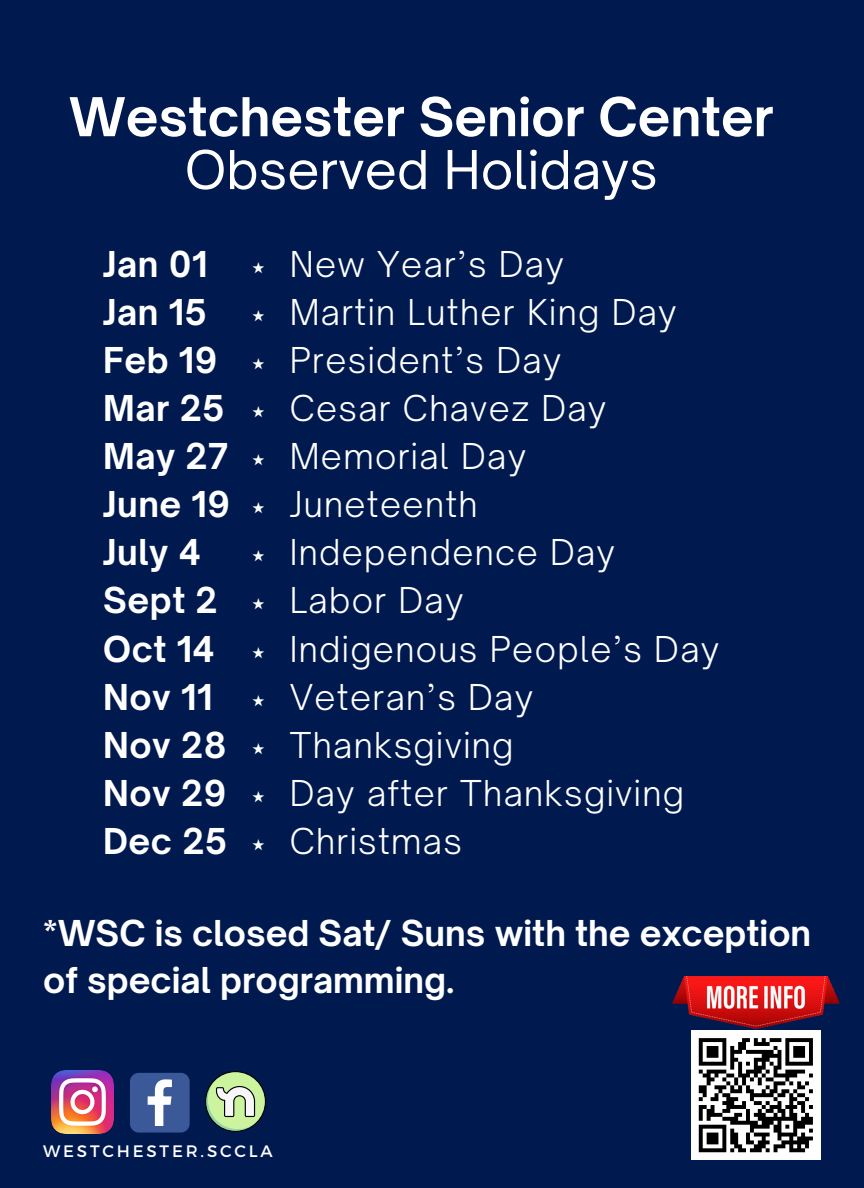
<style>
.page{position:relative;width:864px;height:1188px;background:#001a50}
.page>*{position:absolute;margin:0;border:0;box-sizing:border-box;transform-origin:0 0}
.t1{font:700 51.15px/52.8px "Open Sauce One";color:#fff;text-align:center}
.t2{font:300 34.2px "Open Sauce One";letter-spacing:.04em;color:#fff}
.t3{font:700 34.2px/47.2px "Open Sauce One";color:#fff}
.t4{font:16.65px "Montserrat";letter-spacing:.17em;color:#fff}
.s1{font-weight:400}
.s2{font-family:"Free Sans";font-weight:400}
</style>
<div class="page">
<img style="left:51px;top:1071px;width:62px;height:62px">
<svg style="left:130px;top:1073px;width:60px;height:60px;background:#5871a5"></svg>
<svg style="left:205px;top:1071px;width:61px;height:61px"></svg>
<div style="left:691px;top:1030px;width:130px;height:130px;background:#fff"></div>
<svg style="left:698px;top:1038px;width:115px;height:115px"></svg>
<img style="left:673px;top:977px;width:166px;height:51px">
<p class="t1" style="left:69px;top:90px;width:706px">Westchester Senior Center<br><span class="s1">Observed Holidays</span></p>
<h1 class="t3" style="left:103px;top:240px;width:106px">Jan 01</h1>
<h2 class="t3" style="left:103px;top:288px;width:105px">Jan 15</h2>
<h3 class="t2" style="left:250px;top:243px;width:315px"><span class="s2">⋆</span> New Year’s Day</h3>
<h2 class="t2" style="left:250px;top:291px;width:428px"><span class="s2">⋆</span> Martin Luther King Day</h2>
<h3 class="t3" style="left:103px;top:336px;width:116px">Feb 19</h3>
<h2 class="t2" style="left:250px;top:339px;width:313px"><span class="s2">⋆</span> President’s Day</h2>
<h3 class="t3" style="left:103px;top:384px;width:123px">Mar 25</h3>
<h2 class="t2" style="left:250px;top:387px;width:358px"><span class="s2">⋆</span> Cesar Chavez Day</h2>
<h3 class="t3" style="left:103px;top:433px;width:127px">May 27</h3>
<h2 class="t2" style="left:250px;top:435px;width:277px"><span class="s2">⋆</span> Memorial Day</h2>
<h3 class="t3" style="left:103px;top:481px;width:128px">June 19</h3>
<h2 class="t2" style="left:250px;top:483px;width:229px"><span class="s2">⋆</span> Juneteenth</h2>
<h3 class="t3" style="left:103px;top:529px;width:99px">July 4</h3>
<h2 class="t2" style="left:250px;top:531px;width:366px"><span class="s2">⋆</span> Independence Day</h2>
<h3 class="t3" style="left:103px;top:577px;width:116px">Sept 2</h3>
<h2 class="t2" style="left:250px;top:579px;width:215px"><span class="s2">⋆</span> Labor Day</h2>
<h3 class="t3" style="left:103px;top:625px;width:113px">Oct 14</h3>
<h2 class="t2" style="left:250px;top:627px;width:470px"><span class="s2">⋆</span> Indigenous People’s Day</h2>
<h3 class="t3" style="left:103px;top:673px;width:111px">Nov 11</h3>
<h2 class="t2" style="left:250px;top:676px;width:284px"><span class="s2">⋆</span> Veteran’s Day</h2>
<h3 class="t3" style="left:103px;top:721px;width:125px">Nov 28</h3>
<h2 class="t2" style="left:250px;top:724px;width:265px"><span class="s2">⋆</span> Thanksgiving</h2>
<h3 class="t3" style="left:103px;top:769px;width:125px">Nov 29</h3>
<h2 class="t2" style="left:250px;top:772px;width:435px"><span class="s2">⋆</span> Day after Thanksgiving</h2>
<h3 class="t3" style="left:103px;top:817px;width:126px">Dec 25</h3>
<h2 class="t2" style="left:250px;top:820px;width:213px"><span class="s2">⋆</span> Christmas</h2>
<p class="t3" style="left:43px;top:909px;width:770px">*WSC is closed Sat/ Suns with the exception of special programming.</p>
<h2 class="t4" style="left:43px;top:1140px;width:231px">WESTCHESTER.SCCLA</h2>
</div>
